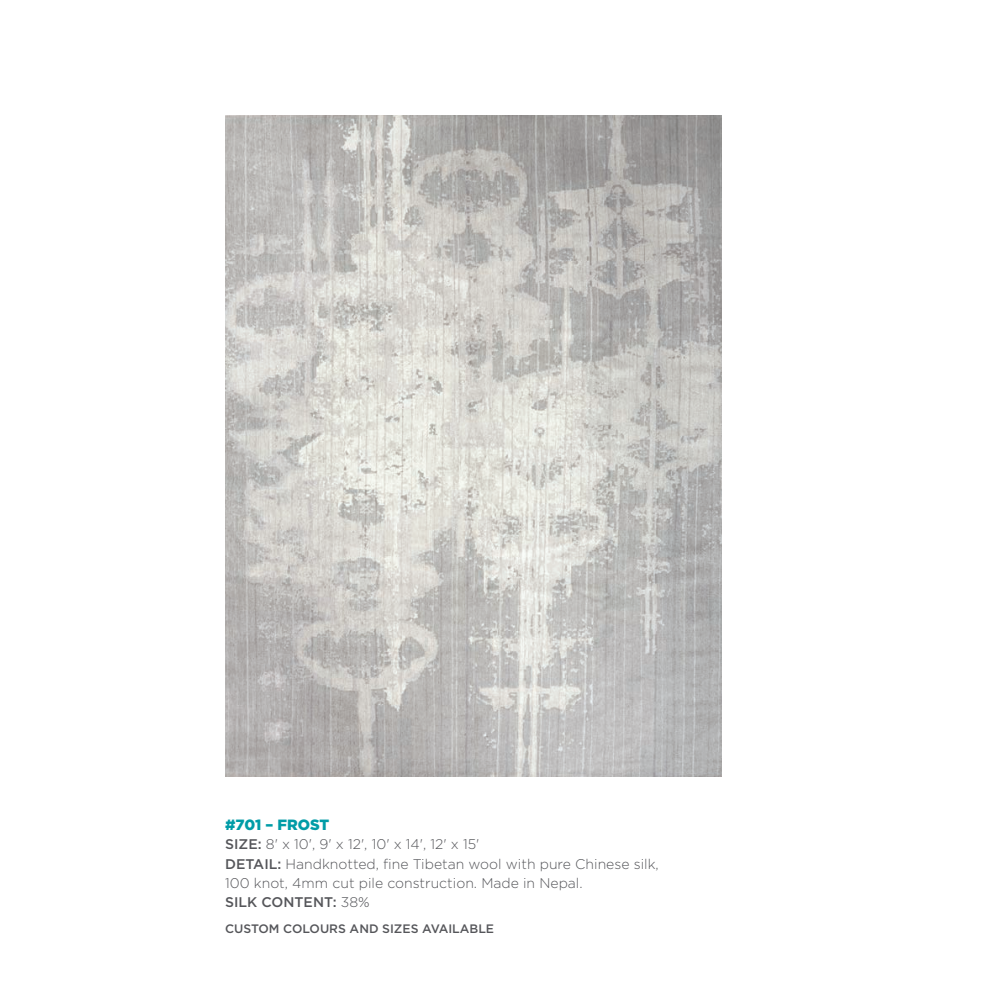
<style>
.page{position:relative;width:1008px;height:1008px;background:#fff}
.page>*{position:absolute;margin:0;border:0;box-sizing:border-box;transform-origin:0 0}
.t1{font:900 14.88px "Gotham HTF";letter-spacing:-.01em;color:#009ca7}
.t2{font:300 14px/19.2px "Gotham HTF";color:#55565a}
.t3{font:500 12.25px "Gotham HTF";color:#55565a}
.s1{font-weight:500}
</style>
<div class="page">
<img style="left:225px;top:116px;width:497px;height:661px">
<p class="t1" style="left:225px;top:816px;width:106px">#701 – FROST</p>
<p class="t2" style="left:225px;top:835px;width:435px"><span class="s1">SIZE:</span> 8' x 10', 9' x 12', 10' x 14', 12' x 15'<br><span class="s1">DETAIL:</span> Handknotted, fine Tibetan wool with pure Chinese silk, 100 knot, 4mm cut pile construction. Made in Nepal.<br><span class="s1">SILK CONTENT:</span> 38%</p>
<p class="t3" style="left:225px;top:922px;width:271px">CUSTOM COLOURS AND SIZES AVAILABLE</p>
</div>
